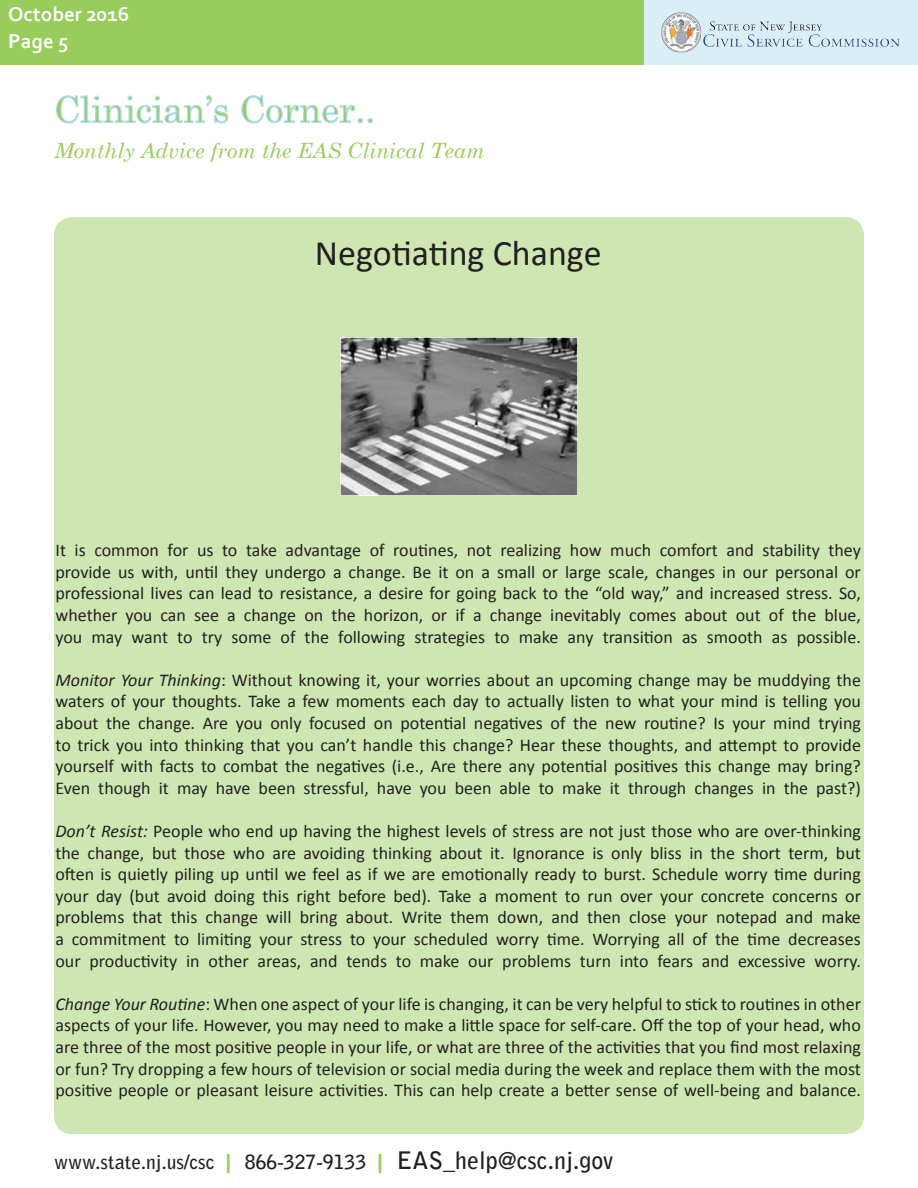
<style>
.page{position:relative;width:918px;height:1188px;background:#fff}
.page>*{position:absolute;margin:0;border:0;box-sizing:border-box;transform-origin:0 0}
.t1{font:36px "Century Schoolbook";color:#98cc5c}
.t2{font:36px "Calibri";color:#231f20}
.t3{font:italic 21px "Century Schoolbook";color:#98cc5c}
.t4{font:700 21px "Corbel";color:#fff}
.t5{font:700 19.5px "Bell Gothic Std";color:#231f20}
.t6{font:18px/21.6px "Calibri";color:#231f20;text-align:justify}
.s1{font-style:italic}
.s2{font-family:"Arial";font-weight:900;font-size:21px;color:#98cc5c}
.s3{font-size:24px}
</style>
<div class="page">
<div style="left:643px;top:0;width:275px;height:64px;background:#d9eef6"></div>
<div style="left:0;top:0;width:643px;height:64px;background:#98cc5c"></div>
<svg style="left:56px;top:95px;width:173px;height:29px"></svg>
<svg style="left:241px;top:95px;width:132px;height:29px"></svg>
<img style="left:661px;top:12px;width:239px;height:41px">
<div style="left:54px;top:217px;width:810px;height:917px;background:#cee7b2;border-radius:18px"></div>
<img style="left:340px;top:337px;width:237px;height:158px">
<p class="t4" style="left:8px;top:1px;width:123px">October 2016</p>
<p class="t4" style="left:8px;top:28px;width:62px">Page 5</p>
<p class="t1" style="left:54px;top:79px;width:323px">Clinician’s Corner..</p>
<p class="t3" style="left:54px;top:135px;width:432px">Monthly Advice from the EAS Clinical Team</p>
<p class="t2" style="left:315px;top:230px;width:288px">Negotiating Change</p>
<p class="t6" style="left:56px;top:539px;width:807px">It is common for us to take advantage of routines, not realizing how much comfort and stability they provide us with, until they undergo a change. Be it on a small or large scale, changes in our personal or professional lives can lead to resistance, a desire for going back to the “old way,” and increased stress. So, whether you can see a change on the horizon, or if a change inevitably comes about out of the blue, you may want to try some of the following strategies to make any transition as smooth as possible.</p>
<p class="t6" style="left:56px;top:669px;width:807px"><span class="s1">Monitor Your Thinking</span>: Without knowing it, your worries about an upcoming change may be muddying the waters of your thoughts. Take a few moments each day to actually listen to what your mind is telling you about the change. Are you only focused on potential negatives of the new routine? Is your mind trying to trick you into thinking that you can’t handle this change? Hear these thoughts, and attempt to provide yourself with facts to combat the negatives (i.e., Are there any potential positives this change may bring?<br>Even though it may have been stressful, have you been able to make it through changes in the past?)</p>
<p class="t6" style="left:56px;top:820px;width:807px"><span class="s1">Don’t Resist:</span> People who end up having the highest levels of stress are not just those who are over-thinking the change, but those who are avoiding thinking about it. Ignorance is only bliss in the short term, but often is quietly piling up until we feel as if we are emotionally ready to burst. Schedule worry time during your day (but avoid doing this right before bed). Take a moment to run over your concrete concerns or problems that this change will bring about. Write them down, and then close your notepad and make a commitment to limiting your stress to your scheduled worry time. Worrying all of the time decreases our productivity in other areas, and tends to make our problems turn into fears and excessive worry.</p>
<p class="t6" style="left:56px;top:993px;width:807px"><span class="s1">Change Your Routine</span>: When one aspect of your life is changing, it can be very helpful to stick to routines in other aspects of your life. However, you may need to make a little space for self-care. Off the top of your head, who are three of the most positive people in your life, or what are three of the activities that you find most relaxing or fun? Try dropping a few hours of television or social media during the week and replace them with the most positive people or pleasant leisure activities. This can help create a better sense of well-being and balance.</p>
<p class="t5" style="left:54px;top:1150px;width:561px">www.state.nj.us/csc <span class="s2">|</span> 866-327-9133 <span class="s2">|</span> <span class="s3">EAS_help@csc.nj.gov</span></p>
</div>
